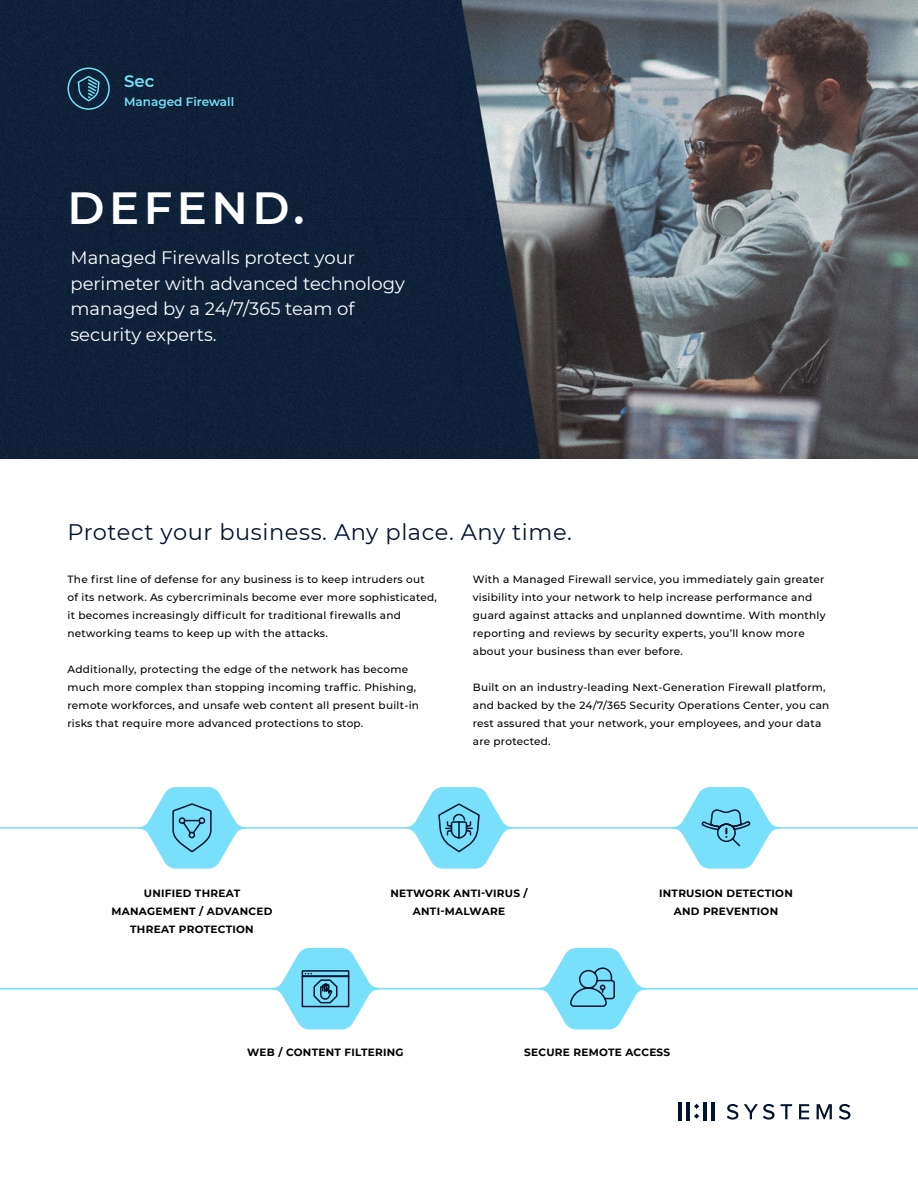
<style>
.page{position:relative;width:918px;height:1188px;background:#fff}
.page>*{position:absolute;margin:0;border:0;box-sizing:border-box;transform-origin:0 0}
.t1{font:600 45px "Montserrat";letter-spacing:.1em;color:#fff}
.t2{font:22.5px "Montserrat";letter-spacing:.025em;color:#001430}
.t3{font:18px/25.5px "Montserrat";color:#fff}
.t4{font:600 16.5px "Montserrat";color:#78e0fa}
.t5{font:600 12px "Montserrat";color:#78e0fa}
.t6{font:500 10.5px/18px "Montserrat";letter-spacing:.025em;color:#000}
.t7{font:700 10.5px/18px "Montserrat";letter-spacing:.025em;color:#000;text-align:center}
</style>
<div class="page">
<hr style="left:0;top:988px;width:918px;height:2px;background:#78e0fa">
<hr style="left:0;top:827px;width:918px;height:2px;background:#78e0fa">
<img style="left:0;top:0;width:918px;height:459px">
<svg style="left:67px;top:67px;width:44px;height:44px"></svg>
<svg style="left:538px;top:948px;width:109px;height:82px"></svg>
<svg style="left:404px;top:787px;width:110px;height:82px"></svg>
<svg style="left:271px;top:948px;width:109px;height:82px"></svg>
<svg style="left:671px;top:787px;width:110px;height:82px"></svg>
<svg style="left:137px;top:787px;width:110px;height:82px"></svg>
<svg style="left:727px;top:1104px;width:11px;height:16px"></svg>
<svg style="left:744px;top:1104px;width:31px;height:16px"></svg>
<svg style="left:781px;top:1104px;width:11px;height:15px"></svg>
<svg style="left:799px;top:1104px;width:10px;height:15px"></svg>
<svg style="left:817px;top:1104px;width:15px;height:15px"></svg>
<svg style="left:839px;top:1104px;width:12px;height:16px"></svg>
<hr style="left:678px;top:1102px;width:3px;height:18px;background:#001430">
<hr style="left:686px;top:1102px;width:4px;height:18px;background:#001430">
<svg style="left:694px;top:1104px;width:5px;height:15px"></svg>
<hr style="left:703px;top:1102px;width:4px;height:18px;background:#001430">
<hr style="left:712px;top:1102px;width:3px;height:18px;background:#001430">
<p class="t4" style="left:124px;top:69px;width:32px">Sec</p>
<p class="t5" style="left:124px;top:94px;width:111px">Managed Firewall</p>
<p class="t1" style="left:68px;top:176px;width:238px">DEFEND.</p>
<p class="t3" style="left:70px;top:244px;width:336px">Managed Firewalls protect your perimeter with advanced technology managed by a 24/7/365 team of security experts.</p>
<p class="t2" style="left:68px;top:517px;width:506px">Protect your business. Any place. Any time.</p>
<p class="t6" style="left:67px;top:570px;width:371px">The first line of defense for any business is to keep intruders out of its network. As cybercriminals become ever more sophisticated, it becomes increasingly difficult for traditional firewalls and networking teams to keep up with the attacks.</p>
<p class="t6" style="left:67px;top:660px;width:353px">Additionally, protecting the edge of the network has become much more complex than stopping incoming traffic. Phishing, remote workforces, and unsafe web content all present built-in risks that require more advanced protections to stop.</p>
<p class="t6" style="left:473px;top:570px;width:354px">With a Managed Firewall service, you immediately gain greater visibility into your network to help increase performance and guard against attacks and unplanned downtime. With monthly reporting and reviews by security experts, you’ll know more about your business than ever before.</p>
<p class="t6" style="left:473px;top:678px;width:358px">Built on an industry-leading Next-Generation Firewall platform, and backed by the 24/7/365 Security Operations Center, you can rest assured that your network, your employees, and your data are protected.</p>
<p class="t7" style="left:112px;top:884px;width:162px">UNIFIED THREAT<br>MANAGEMENT / ADVANCED<br>THREAT PROTECTION</p>
<p class="t7" style="left:390px;top:884px;width:139px">NETWORK ANTI-VIRUS /</p>
<p class="t7" style="left:413px;top:902px;width:94px">ANTI-MALWARE</p>
<p class="t7" style="left:659px;top:884px;width:135px">INTRUSION DETECTION</p>
<p class="t7" style="left:674px;top:902px;width:106px">AND PREVENTION</p>
<p class="t7" style="left:247px;top:1043px;width:158px">WEB / CONTENT FILTERING</p>
<p class="t7" style="left:524px;top:1043px;width:148px">SECURE REMOTE ACCESS</p>
</div>
